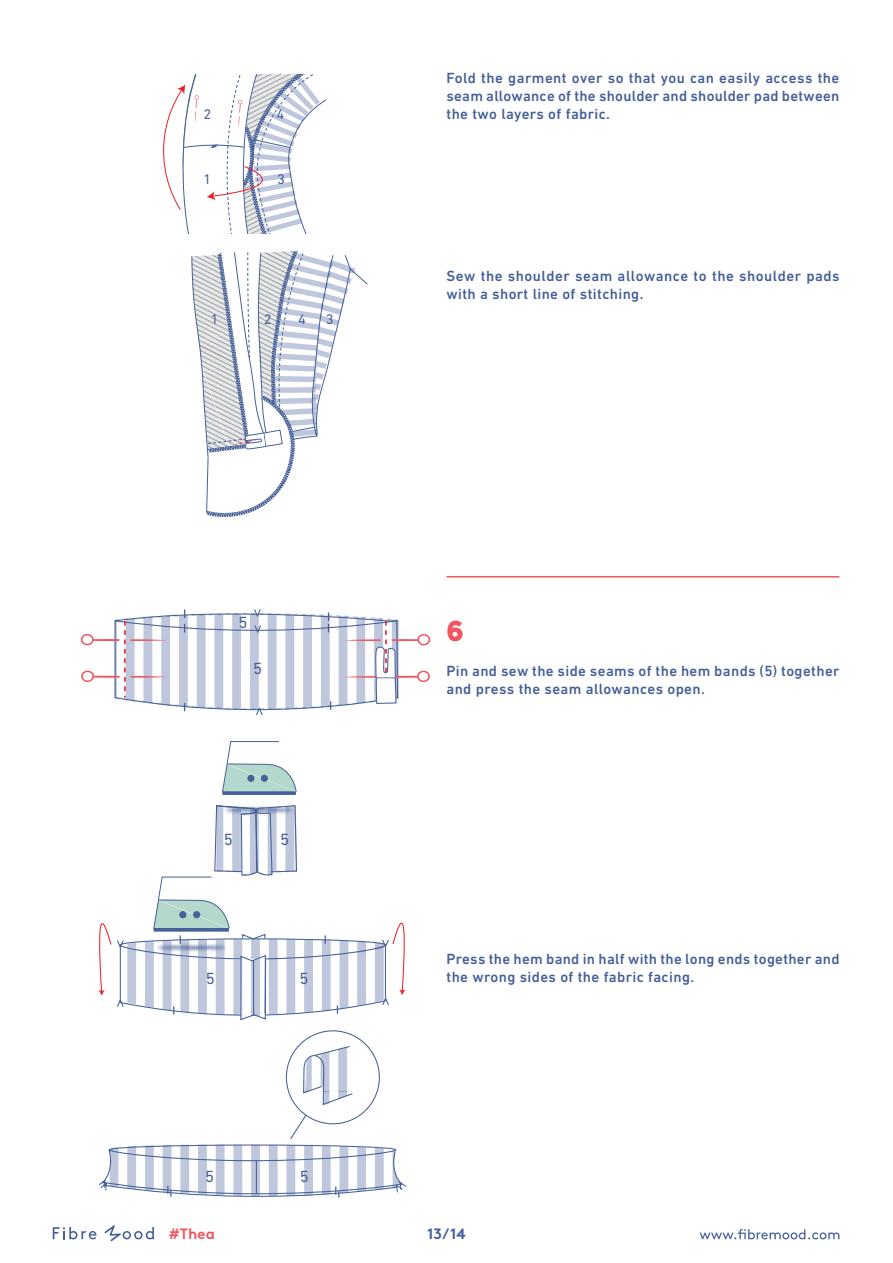
<style>
.page{position:relative;width:893px;height:1263px;background:#fff}
.page>*{position:absolute;margin:0;border:0;box-sizing:border-box;transform-origin:0 0}
.t1{font:900 28.5px "Raleway";color:#f0565d}
.t2{font:16.5px "DIN Next LT Pro";color:#466099}
.t3{font:500 15px/18px "DIN Next LT Pro";letter-spacing:.025em;color:#456099}
.t4{font:700 15px "Brown";color:#f0565d}
.t5{font:700 15px "Brown";color:#456099}
.t6{font:14.25px "DIN Next LT Pro";color:#466099}
</style>
<div class="page">
<svg style="left:699px;top:1229px;width:140px;height:10px"></svg>
<svg style="left:53px;top:1227px;width:44px;height:12px"></svg>
<svg style="left:104px;top:1225px;width:50px;height:16px"></svg>
<hr style="left:446px;top:576px;width:393px;height:1px;background:#f0565d">
<svg style="left:163px;top:73px;width:163px;height:161px"></svg>
<svg style="left:191px;top:250px;width:177px;height:267px"></svg>
<svg style="left:303px;top:1046px;width:50px;height:59px"></svg>
<svg style="left:81px;top:609px;width:349px;height:412px"></svg>
<svg style="left:99px;top:1114px;width:308px;height:84px"></svg>
<p class="t6" style="left:203px;top:106px;width:9px">2</p>
<p class="t6" style="left:203px;top:171px;width:9px">1</p>
<p class="t6" style="left:277px;top:106px;width:9px">4</p>
<p class="t6" style="left:277px;top:170px;width:9px">3</p>
<p class="t6" style="left:211px;top:311px;width:9px">1</p>
<p class="t6" style="left:264px;top:311px;width:9px">2</p>
<p class="t6" style="left:298px;top:311px;width:9px">4</p>
<p class="t6" style="left:326px;top:311px;width:9px">3</p>
<p class="t3" style="left:446px;top:69px;width:394px;text-align:justify">Fold the garment over so that you can easily access the seam allowance of the shoulder and shoulder pad between the two layers of fabric.</p>
<p class="t3" style="left:446px;top:267px;width:395px">Sew the shoulder seam allowance to the shoulder pads with a short line of stitching.</p>
<p class="t2" style="left:238px;top:613px;width:11px">5</p>
<p class="t2" style="left:253px;top:658px;width:11px">5</p>
<p class="t2" style="left:224px;top:829px;width:11px">5</p>
<p class="t2" style="left:280px;top:829px;width:11px">5</p>
<p class="t2" style="left:206px;top:969px;width:11px">5</p>
<p class="t2" style="left:299px;top:969px;width:11px">5</p>
<p class="t2" style="left:205px;top:1167px;width:11px">5</p>
<p class="t2" style="left:300px;top:1166px;width:11px">5</p>
<h1 class="t1" style="left:446px;top:615px;width:19px">6</h1>
<p class="t3" style="left:446px;top:662px;width:394px">Pin and sew the side seams of the hem bands (5) together and press the seam allowances open.</p>
<p class="t3" style="left:446px;top:950px;width:395px">Press the hem band in half with the long ends together and the wrong sides of the fabric facing.</p>
<p class="t4" style="left:169px;top:1222px;width:48px">#Thea</p>
<p class="t5" style="left:427px;top:1221px;width:40px">13/14</p>
</div>
